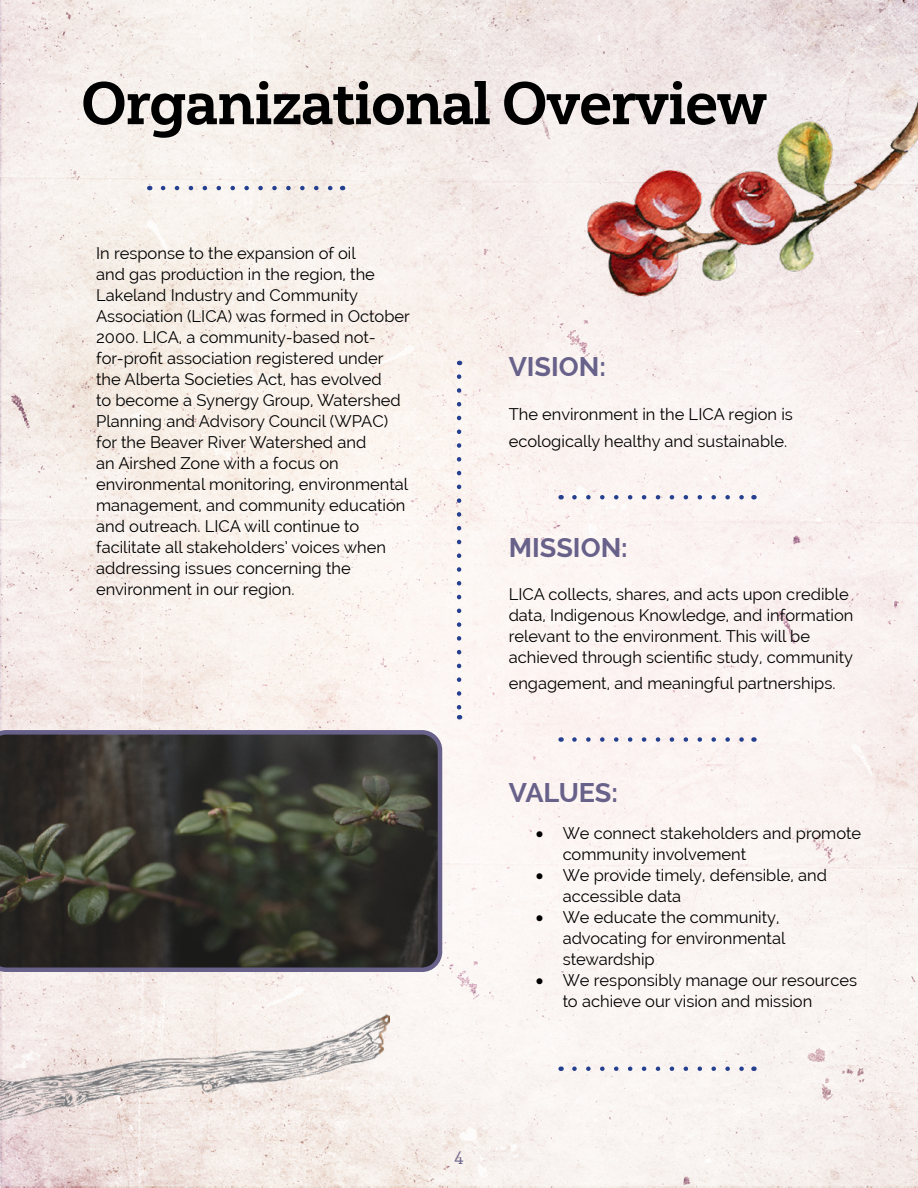
<style>
.page{position:relative;width:918px;height:1188px;background:#fff}
.page>*{position:absolute;margin:0;border:0;box-sizing:border-box;transform-origin:0 0}
.t1{font:60px "Yorkten Slab Nor Bol";letter-spacing:-.03em;color:#000}
.t2{font:700 27px "Raleway";color:#68618a}
.t3{font:18px "Yorkten Slab Nor Boo";color:#68618a}
.t4{font:16.5px/21px "Raleway";color:#000}
</style>
<div class="page">
<img style="left:0;top:0;width:918px;height:1188px">
<svg style="left:0;top:730px;width:442px;height:242px;background:#383832"></svg>
<svg style="left:457px;top:377px;width:4px;height:342px"></svg>
<svg style="left:574px;top:737px;width:173px;height:5px"></svg>
<svg style="left:574px;top:1066px;width:173px;height:5px"></svg>
<svg style="left:574px;top:495px;width:173px;height:5px"></svg>
<svg style="left:163px;top:186px;width:172px;height:4px"></svg>
<img style="left:0;top:1015px;width:390px;height:145px">
<img style="left:530px;top:0;width:388px;height:301px">
<h1 class="t1" style="left:81px;top:67px;width:688px">Organizational Overview</h1>
<p class="t4" style="left:96px;top:242px;width:315px">In response to the expansion of oil<br>and gas production in the region, the Lakeland Industry and Community Association (LICA) was formed in October 2000. LICA, a community-based not&shy;for-profit association registered under the Alberta Societies Act, has evolved<br>to become a Synergy Group, Watershed Planning and Advisory Council (WPAC) for the Beaver River Watershed and<br>an Airshed Zone with a focus on environmental monitoring, environmental management, and community education and outreach. LICA will continue to facilitate all stakeholders’ voices when addressing issues concerning the environment in our region.</p>
<h2 class="t2" style="left:509px;top:351px;width:99px">VISION:</h2>
<p class="t4" style="left:509px;top:400px;width:286px;line-height:27px">The environment in the LICA region is ecologically healthy and sustainable.</p>
<h2 class="t2" style="left:509px;top:532px;width:121px">MISSION:</h2>
<p class="t4" style="left:509px;top:584px;width:346px">LICA collects, shares, and acts upon credible data, Indigenous Knowledge, and information relevant to the environment. This will be achieved through scientific study, community</p>
<p class="t4" style="left:509px;top:672px;width:328px">engagement, and meaningful partnerships.</p>
<h2 class="t2" style="left:509px;top:778px;width:111px">VALUES:</h2>
<p class="t4" style="left:563px;top:823px;width:300px;text-indent:-27px">• We connect stakeholders and promote community involvement</p>
<p class="t4" style="left:563px;top:865px;width:266px;text-indent:-27px">• We provide timely, defensible, and accessible data</p>
<p class="t4" style="left:563px;top:907px;width:224px;text-indent:-27px">• We educate the community, advocating for environmental stewardship</p>
<p class="t4" style="left:563px;top:970px;width:296px;text-indent:-27px">• We responsibly manage our resources to achieve our vision and mission</p>
<p class="t3" style="left:454px;top:1148px;width:11px">4</p>
</div>
